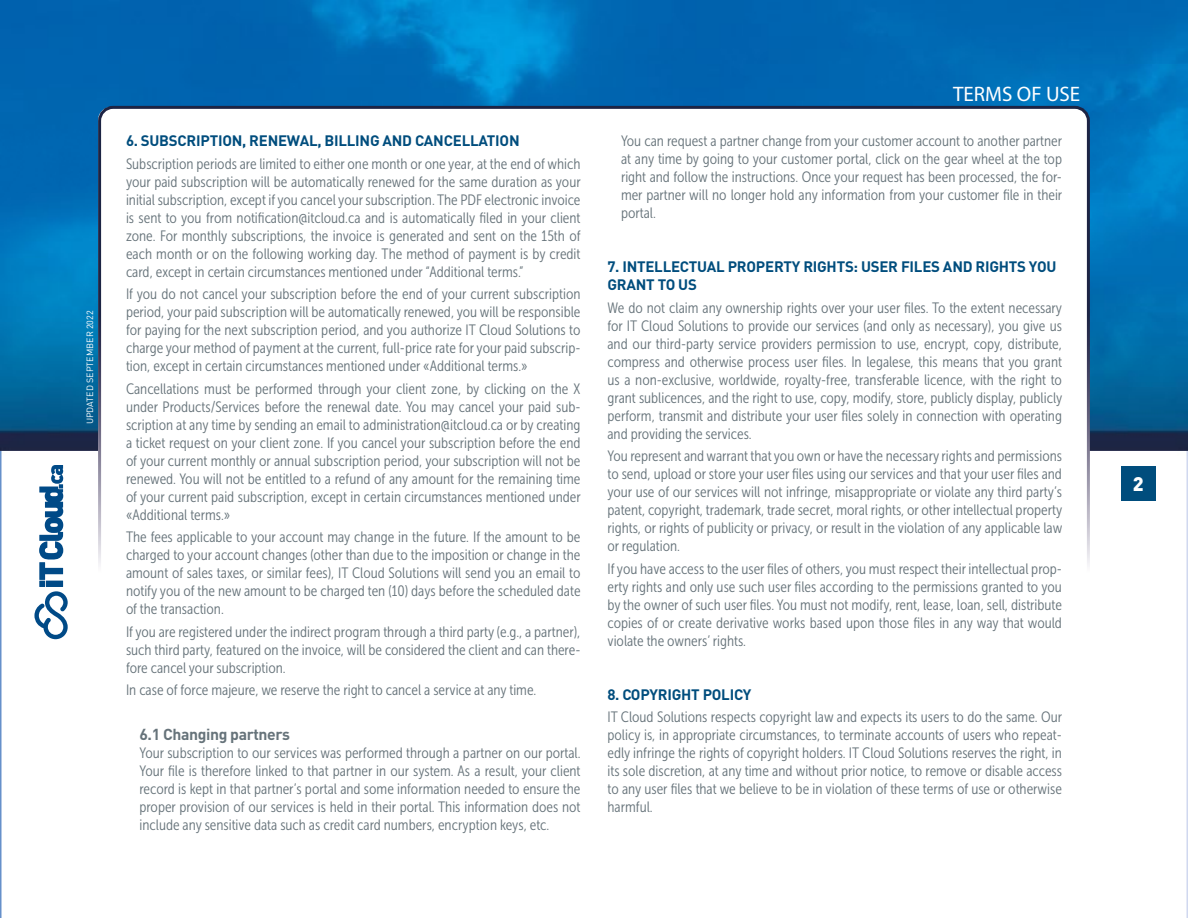
<style>
.page{position:relative;width:1188px;height:918px;background:#fff}
.page>*{position:absolute;margin:0;border:0;box-sizing:border-box;transform-origin:0 0}
.t1{font:21px "Myriad Pro";color:#fff}
.t2{font:900 19.5px "DIN Pro";color:#fff}
.ST_niveau_1{font:700 15.75px "DIN Pro";letter-spacing:-.025em;color:#66737a}
.texte_courant{font:15px/18px "Museo Sans Cond 300";color:#66737a;text-align:justify}
.Texte_ST_niv_1{font:15px/18px "Museo Sans Cond 300";color:#66737a;text-align:justify}
.Titre1{font:700 15px/18px "DIN Pro";letter-spacing:-.015em;color:#004d7d}
.t3{font:9px "DIN Pro";color:#fff}
</style>
<div class="page">
<img style="left:0;top:0;width:1188px;height:918px">
<div style="left:1121px;top:466px;width:34px;height:35px;background:#004d7d"></div>
<svg style="left:34px;top:465px;width:34px;height:174px"></svg>
<div style="left:98px;top:107px;width:990px;height:404px;background:#fff;border-radius:13px"></div>
<p class="t3" style="left:84px;top:424px;width:115px;rotate:-90deg">UPDATED SEPTEMBER 2022</p>
<p class="Titre1" style="left:126px;top:131px;width:395px">6. SUBSCRIPTION, RENEWAL, BILLING AND CANCELLATION</p>
<p class="texte_courant" style="left:126px;top:155px;width:456px">Subscription periods are limited to either one month or one year, at the end of which your paid subscription will be automatically renewed for the same duration as your initial subscription, except if you cancel your subscription. The PDF electronic invoice is sent to you from notification@itcloud.ca and is automatically filed in your client zone. For monthly subscriptions, the invoice is generated and sent on the 15th of each month or on the following working day. The method of payment is by credit card, except in certain circumstances mentioned under “Additional terms.”</p>
<p class="texte_courant" style="left:126px;top:285px;width:456px">If you do not cancel your subscription before the end of your current subscription period, your paid subscription will be automatically renewed, you will be responsible for paying for the next subscription period, and you authorize IT Cloud Solutions to charge your method of payment at the current, full-price rate for your paid subscrip&shy;tion, except in certain circumstances mentioned under «Additional terms.»</p>
<p class="texte_courant" style="left:126px;top:380px;width:456px">Cancellations must be performed through your client zone, by clicking on the X under Products/Services before the renewal date. You may cancel your paid sub&shy;scription at any time by sending an email to administration@itcloud.ca or by creating a ticket request on your client zone. If you cancel your subscription before the end of your current monthly or annual subscription period, your subscription will not be renewed. You will not be entitled to a refund of any amount for the remaining time of your current paid subscription, except in certain circumstances mentioned under «Additional terms.»</p>
<p class="texte_courant" style="left:126px;top:528px;width:456px">The fees applicable to your account may change in the future. If the amount to be charged to your account changes (other than due to the imposition or change in the amount of sales taxes, or similar fees), IT Cloud Solutions will send you an email to notify you of the new amount to be charged ten (10) days before the scheduled date of the transaction.</p>
<p class="texte_courant" style="left:126px;top:623px;width:456px">If you are registered under the indirect program through a third party (e.g., a partner), such third party, featured on the invoice, will be considered the client and can there&shy;fore cancel your subscription.</p>
<p class="texte_courant" style="left:126px;top:681px;width:412px">In case of force majeure, we reserve the right to cancel a service at any time.</p>
<p class="ST_niveau_1" style="left:140px;top:724px;width:152px">6.1 Changing partners</p>
<p class="Texte_ST_niv_1" style="left:140px;top:744px;width:443px">Your subscription to our services was performed through a partner on our portal.<br>Your file is therefore linked to that partner in our system. As a result, your client record is kept in that partner’s portal and some information needed to ensure the proper provision of our services is held in their portal. This information does not include any sensitive data such as credit card numbers, encryption keys, etc.</p>
<h1 class="t1" style="left:953px;top:81px;width:129px">TERMS OF USE</h1>
<p class="Texte_ST_niv_1" style="left:621px;top:132px;width:443px">You can request a partner change from your customer account to another partner at any time by going to your customer portal, click on the gear wheel at the top right and follow the instructions. Once your request has been processed, the for&shy;mer partner will no longer hold any information from your customer file in their portal.</p>
<p class="Titre1" style="left:608px;top:257px;width:451px">7. INTELLECTUAL PROPERTY RIGHTS: USER FILES AND RIGHTS YOU<br>GRANT TO US</p>
<p class="texte_courant" style="left:608px;top:299px;width:456px">We do not claim any ownership rights over your user files. To the extent necessary for IT Cloud Solutions to provide our services (and only as necessary), you give us and our third-party service providers permission to use, encrypt, copy, distribute, compress and otherwise process user files. In legalese, this means that you grant us a non-exclusive, worldwide, royalty-free, transferable licence, with the right to grant sublicences, and the right to use, copy, modify, store, publicly display, publicly perform, transmit and distribute your user files solely in connection with operating and providing the services.</p>
<p class="texte_courant" style="left:608px;top:447px;width:456px">You represent and warrant that you own or have the necessary rights and permissions to send, upload or store your user files using our services and that your user files and your use of our services will not infringe, misappropriate or violate any third party’s patent, copyright, trademark, trade secret, moral rights, or other intellectual property rights, or rights of publicity or privacy, or result in the violation of any applicable law or regulation.</p>
<p class="texte_courant" style="left:608px;top:560px;width:456px">If you have access to the user files of others, you must respect their intellectual prop&shy;erty rights and only use such user files according to the permissions granted to you by the owner of such user files. You must not modify, rent, lease, loan, sell, distribute copies of or create derivative works based upon those files in any way that would violate the owners’ rights.</p>
<p class="Titre1" style="left:608px;top:685px;width:146px">8. COPYRIGHT POLICY</p>
<p class="texte_courant" style="left:608px;top:708px;width:456px">IT Cloud Solutions respects copyright law and expects its users to do the same. Our policy is, in appropriate circumstances, to terminate accounts of users who repeat&shy;edly infringe the rights of copyright holders. IT Cloud Solutions reserves the right, in its sole discretion, at any time and without prior notice, to remove or disable access to any user files that we believe to be in violation of these terms of use or otherwise harmful.</p>
<h2 class="t2" style="left:1133px;top:471px;width:12px">2</h2>
</div>
